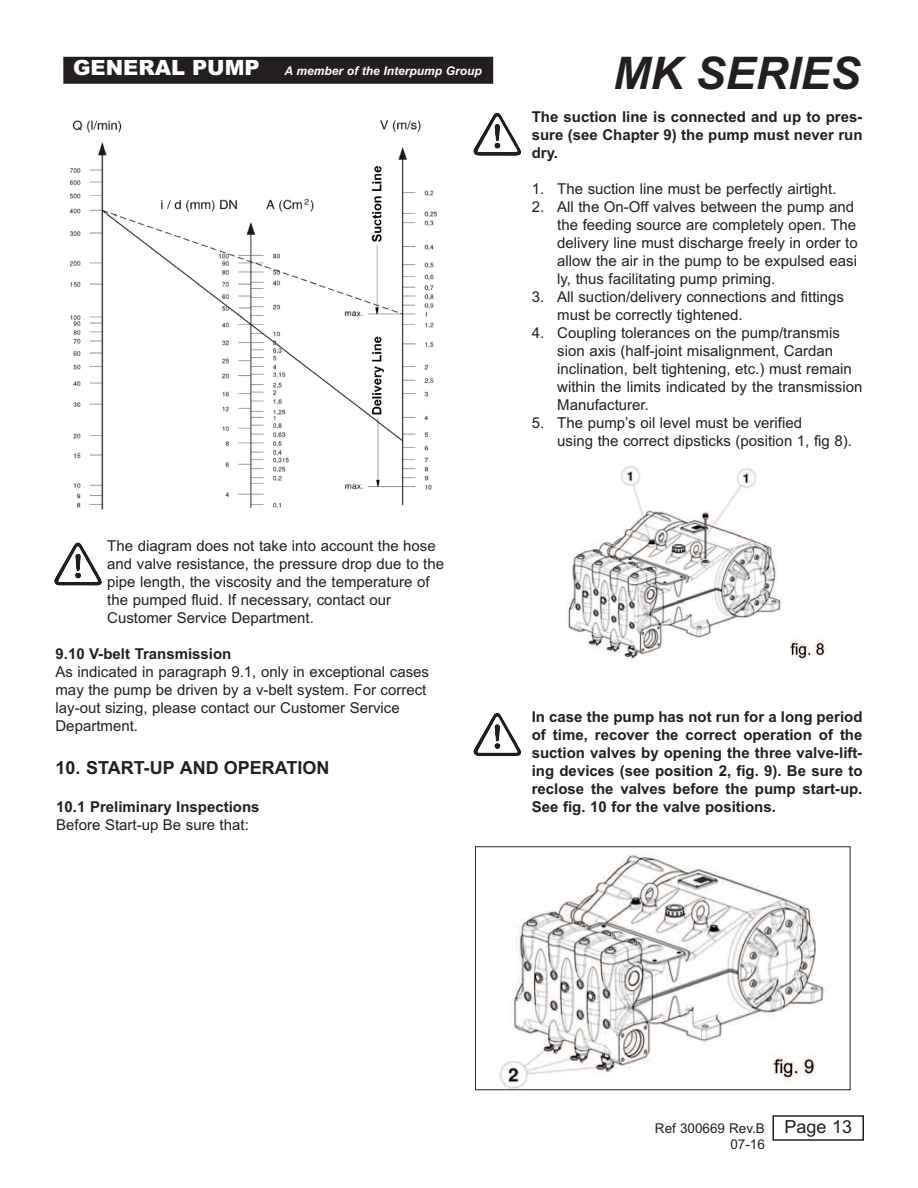
<style>
.page{position:relative;width:918px;height:1188px;background:#fff}
.page>*{position:absolute;margin:0;border:0;box-sizing:border-box;transform-origin:0 0}
.t1{font:italic 700 45px "Arial";color:#231f20}
.t2{font:700 18px "Arial";color:#231f20}
.t3{font:18px "Arial";color:#231f20}
.t4{font:15px/18px "Arial";color:#231f20}
.t5{font:700 15px/18px "Arial";color:#231f20;text-align:justify}
.t6{font:13.5px/16.2px "Arial";color:#231f20;text-align:right}
.t7{font:italic 700 12px "Arial";color:#fff}
.s1{font-weight:900;font-style:normal;font-size:21px}
</style>
<div class="page">
<div style="left:63px;top:57px;width:430px;height:27px;background:#231f20"></div>
<div style="left:772px;top:1115px;width:92px;height:26px;border:2px solid #231f20"></div>
<img style="left:69px;top:120px;width:369px;height:390px">
<img style="left:54px;top:542px;width:48px;height:44px">
<img style="left:473px;top:113px;width:48px;height:43px">
<img style="left:567px;top:466px;width:260px;height:196px">
<img style="left:473px;top:713px;width:48px;height:43px">
<img style="left:499px;top:854px;width:330px;height:234px">
<div style="left:475px;top:846px;width:375px;height:244px;border:1px solid #231f20"></div>
<p class="t7" style="left:73px;top:64px;width:410px"><span class="s1">GENERAL PUMP</span> A member of the Interpump Group</p>
<h1 class="t1" style="left:613px;top:47px;width:249px">MK SERIES</h1>
<p class="t4" style="left:107px;top:537px;width:338px">The diagram does not take into account the hose and valve resistance, the pressure drop due to the pipe length, the viscosity and the temperature of the pumped fluid. If necessary, contact our Customer Service Department.</p>
<p class="t5" style="left:56px;top:645px;width:177px">9.10 V-belt Transmission</p>
<p class="t4" style="left:56px;top:663px;width:375px">As indicated in paragraph 9.1, only in exceptional cases may the pump be driven by a v-belt system. For correct lay-out sizing, please contact our Customer Service Department.</p>
<p class="t2" style="left:56px;top:757px;width:275px">10. START-UP AND OPERATION</p>
<p class="t5" style="left:56px;top:798px;width:205px">10.1 Preliminary Inspections</p>
<p class="t4" style="left:56px;top:816px;width:194px">Before Start-up Be sure that:</p>
<p class="t5" style="left:532px;top:108px;width:332px">The suction line is connected and up to pres&shy;sure (see Chapter 9) the pump must never run dry.</p>
<p class="t4" style="left:532px;top:180px;width:306px">1. The suction line must be perfectly airtight.</p>
<p class="t4" style="left:557px;top:198px;width:302px;text-indent:-25px">2. All the On-Off valves between the pump and the feeding source are completely open. The delivery line must discharge freely in order to allow the air in the pump to be expulsed easi ly, thus facilitating pump priming.</p>
<p class="t4" style="left:557px;top:288px;width:288px;text-indent:-25px">3. All suction/delivery connections and fittings must be correctly tightened.</p>
<p class="t4" style="left:557px;top:324px;width:307px;text-indent:-25px">4. Coupling tolerances on the pump/transmis sion axis (half-joint misalignment, Cardan inclination, belt tightening, etc.) must remain within the limits indicated by the transmission Manufacturer.</p>
<p class="t4" style="left:557px;top:414px;width:296px;text-indent:-25px">5. The pump’s oil level must be verified<br>using the correct dipsticks (position 1, fig 8).</p>
<p class="t5" style="left:532px;top:708px;width:332px">In case the pump has not run for a long period of time, recover the correct operation of the suction valves by opening the three valve-lift&shy;ing devices (see position 2, fig. 9). Be sure to reclose the valves before the pump start-up.<br>See fig. 10 for the valve positions.</p>
<p class="t6" style="left:655px;top:1120px;width:112px">Ref 300669 Rev.B<br>07-16</p>
<p class="t3" style="left:784px;top:1116px;width:69px">Page 13</p>
</div>
